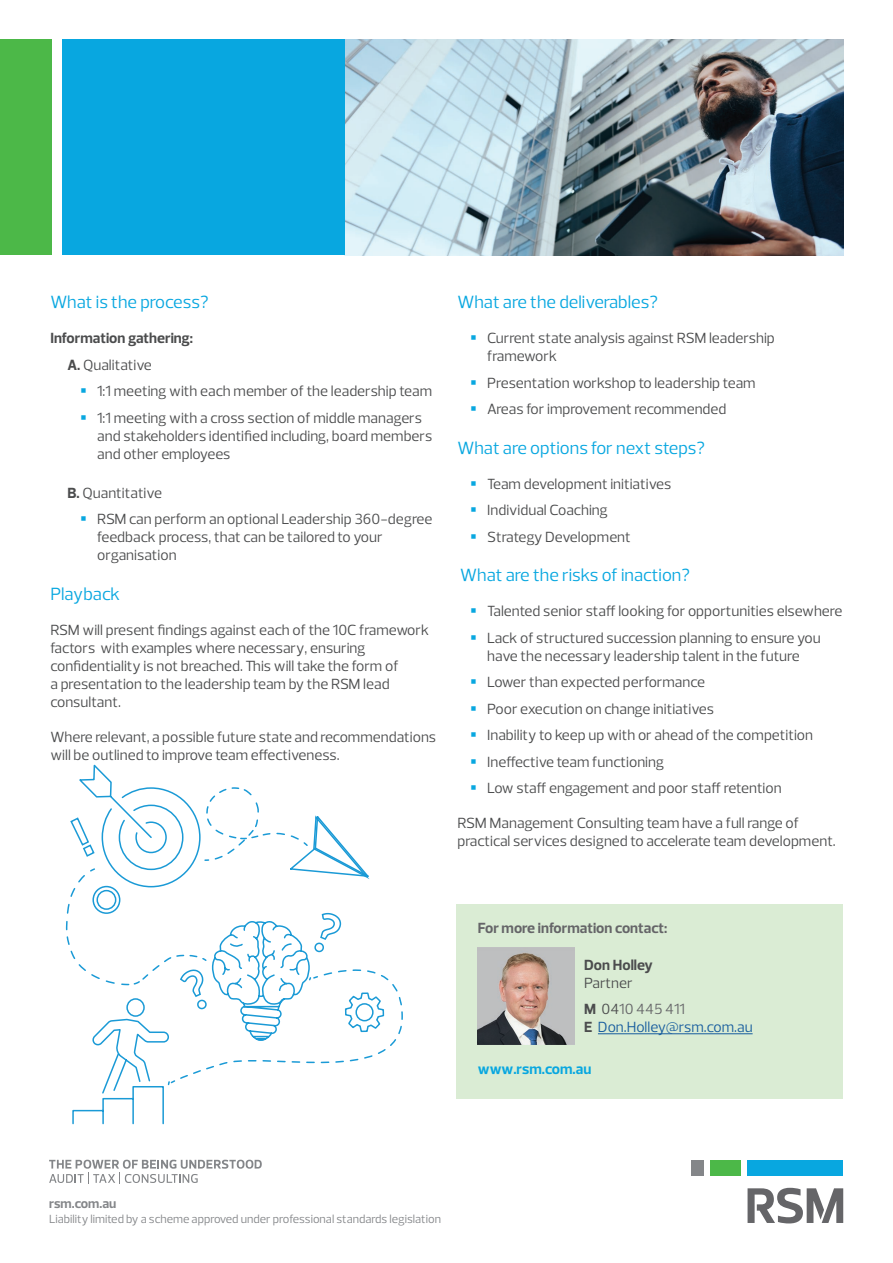
<style>
.page{position:relative;width:893px;height:1263px;background:#fff}
.page>*{position:absolute;margin:0;border:0;box-sizing:border-box;transform-origin:0 0}
.Body{font:18px "Prelo";color:#08a7e0}
.Body_-_bullets{font:18px "Prelo";color:#08a7e0}
.Heading{font:18px "Prelo";color:#08a7e0}
.Body-2{font:15px/18px "Prelo";color:#4b4c4d}
.Body-3{font:700 15px "Prelo";color:#4b4c4d}
.Subhead{font:700 15px "Prelo";color:#656568}
.Body-4{font:15px "Prelo";color:#175d9e}
.Body-5{font:700 15px "Prelo";color:#08a7e0}
.Body-6{font:15px "Prelo";color:#656568}
.t1{font:700 13.5px "Prelo";color:#848689}
.t2{font:12px "Prelo";color:#848689}
.s1{font-weight:700}
.s2{font-weight:700;color:#4b4c4d}
.s3{color:#4b4c4d}
</style>
<div class="page">
<svg style="left:49px;top:1160px;width:213px;height:24px"></svg>
<div style="left:747px;top:1160px;width:96px;height:15px;background:#08a7e0"></div>
<div style="left:691px;top:1160px;width:12px;height:15px;background:#848689"></div>
<div style="left:710px;top:1160px;width:31px;height:15px;background:#4cb848"></div>
<svg style="left:747px;top:1188px;width:96px;height:35px"></svg>
<img style="left:344px;top:40px;width:499px;height:215px">
<div style="left:0;top:40px;width:51px;height:215px;background:#4cb848"></div>
<div style="left:62px;top:40px;width:282px;height:215px;background:#08a7e0"></div>
<svg style="left:72px;top:764px;width:313px;height:361px"></svg>
<div style="left:457px;top:904px;width:386px;height:195px;background:#daecd4"></div>
<hr style="left:598px;top:1033px;width:155px;height:1px;background:#175d9e">
<img style="left:478px;top:948px;width:96px;height:96px">
<p class="Heading" style="left:50px;top:291px;width:160px">What is the process?</p>
<p class="Body-3" style="left:50px;top:329px;width:144px">Information gathering:</p>
<p class="Body-2" style="left:67px;top:356px;width:86px"><span class="s1">A.</span> Qualitative</p>
<p class="Body-2" style="left:97px;top:382px;width:337px">1:1 meeting with each member of the leadership team</p>
<p class="Body-2" style="left:97px;top:409px;width:337px">1:1 meeting with a cross section of middle managers and stakeholders identified including, board members and other employees</p>
<p class="Body-2" style="left:67px;top:484px;width:96px"><span class="s1">B.</span> Quantitative</p>
<p class="Body-2" style="left:97px;top:510px;width:337px">RSM can perform an optional Leadership 360-degree feedback process, that can be tailored to your organisation</p>
<p class="Body_-_bullets" style="left:50px;top:583px;width:71px">Playback</p>
<p class="Body-2" style="left:50px;top:621px;width:380px">RSM will present findings against each of the 10C framework factors with examples where necessary, ensuring confidentiality is not breached. This will take the form of<br>a presentation to the leadership team by the RSM lead consultant.</p>
<p class="Body-2" style="left:50px;top:728px;width:387px">Where relevant, a possible future state and recommendations will be outlined to improve team effectiveness.</p>
<p class="Body" style="left:457px;top:291px;width:202px">What are the deliverables?</p>
<p class="Body-2" style="left:487px;top:329px;width:289px">Current state analysis against RSM leadership framework</p>
<p class="Body-2" style="left:487px;top:374px;width:270px">Presentation workshop to leadership team</p>
<p class="Body-2" style="left:487px;top:400px;width:241px">Areas for improvement recommended</p>
<p class="Body" style="left:457px;top:436px;width:249px">What are options for next steps?</p>
<p class="Body-2" style="left:487px;top:475px;width:186px">Team development initiatives</p>
<p class="Body-2" style="left:487px;top:501px;width:122px">Individual Coaching</p>
<p class="Body-2" style="left:487px;top:528px;width:145px">Strategy Development</p>
<p class="Body_-_bullets" style="left:460px;top:564px;width:231px">What are the risks of inaction?</p>
<p class="Body-2" style="left:487px;top:602px;width:357px">Talented senior staff looking for opportunities elsewhere</p>
<p class="Body-2" style="left:487px;top:629px;width:335px">Lack of structured succession planning to ensure you have the necessary leadership talent in the future</p>
<p class="Body-2" style="left:487px;top:673px;width:219px">Lower than expected performance</p>
<p class="Body-2" style="left:487px;top:700px;width:228px">Poor execution on change initiatives</p>
<p class="Body-2" style="left:487px;top:726px;width:327px">Inability to keep up with or ahead of the competition</p>
<p class="Body-2" style="left:487px;top:753px;width:178px">Ineffective team functioning</p>
<p class="Body-2" style="left:487px;top:779px;width:296px">Low staff engagement and poor staff retention</p>
<p class="Body-2" style="left:457px;top:814px;width:380px">RSM Management Consulting team have a full range of practical services designed to accelerate team development.</p>
<p class="Subhead" style="left:478px;top:918px;width:191px">For more information contact:</p>
<p class="Body-3" style="left:584px;top:955px;width:70px">Don Holley</p>
<p class="Body-2" style="left:584px;top:974px;width:50px">Partner</p>
<p class="Body-6" style="left:584px;top:1000px;width:102px"><span class="s2">M</span> <span class="s3">04</span>10 445 411</p>
<p class="Body-4" style="left:584px;top:1018px;width:170px"><span class="s2">E</span> Don.Holley@rsm.com.au</p>
<p class="Body-5" style="left:478px;top:1060px;width:115px">www.rsm.com.au</p>
<p class="t1" style="left:49px;top:1196px;width:69px">rsm.com.au</p>
<p class="t2" style="left:49px;top:1212px;width:393px">Liability limited by a scheme approved under professional standards legislation</p>
</div>
